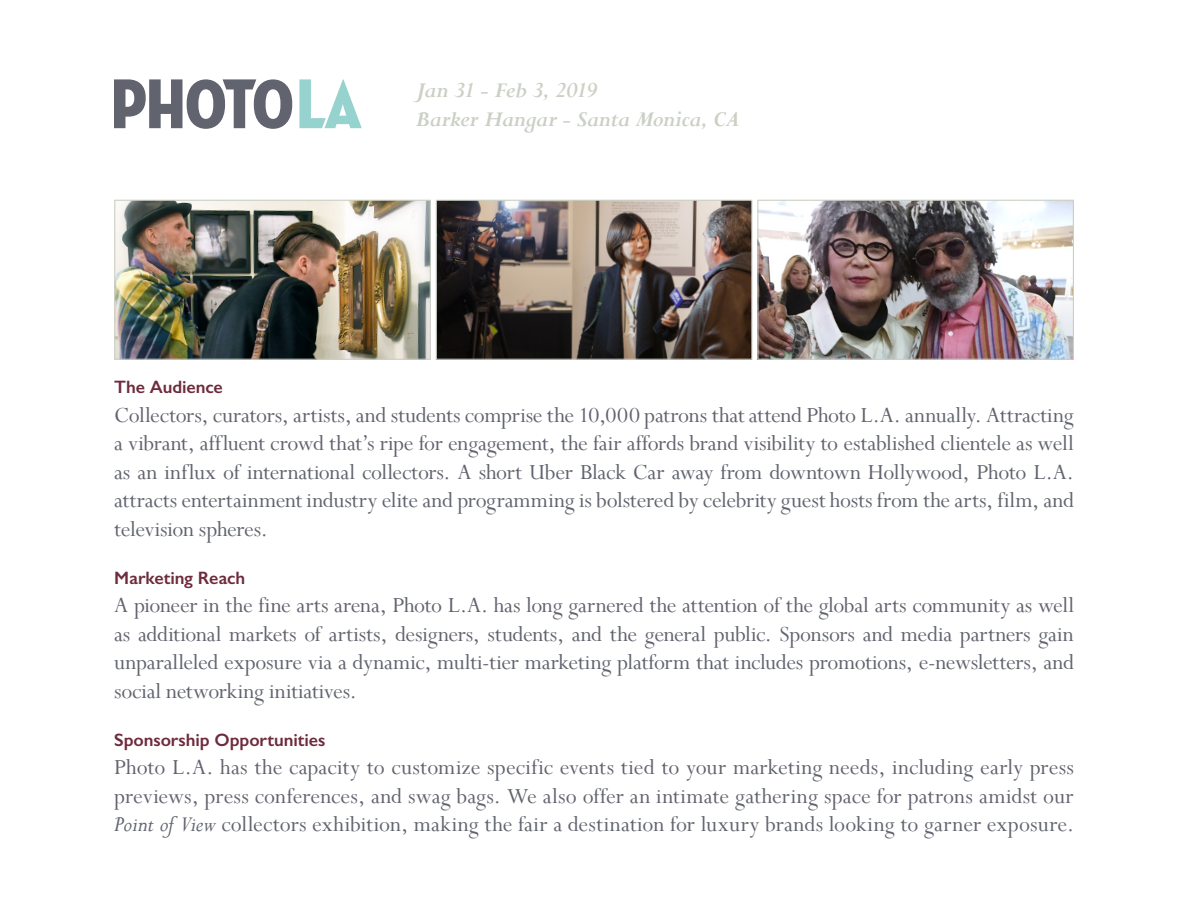
<style>
.page{position:relative;width:1188px;height:918px;background:#fff}
.page>*{position:absolute;margin:0;border:0;box-sizing:border-box;transform-origin:0 0}
.t1{font:24px/28.5px "Perpetua";letter-spacing:-.005em;color:#61646e;text-align:justify}
.t2{font:italic 700 24px/28.8px "Perpetua";letter-spacing:-.02em;color:#cbd0c5}
.t3{font:600 18px "Gill Sans";letter-spacing:-.005em;color:#6e2b3d}
.s1{font-style:italic}
</style>
<div class="page">
<svg style="left:299px;top:79px;width:63px;height:49px"></svg>
<svg style="left:114px;top:79px;width:178px;height:50px"></svg>
<img style="left:438px;top:202px;width:312px;height:156px">
<div style="left:436px;top:200px;width:316px;height:160px;border:1px solid #cbd0c5"></div>
<img style="left:116px;top:202px;width:313px;height:156px">
<div style="left:114px;top:200px;width:317px;height:160px;border:1px solid #cbd0c5"></div>
<img style="left:759px;top:202px;width:313px;height:156px">
<div style="left:757px;top:200px;width:317px;height:160px;border:1px solid #cbd0c5"></div>
<p class="t2" style="left:416px;top:76px;width:326px">Jan 31 - Feb 3, 2019<br>Barker Hangar - Santa Monica, CA</p>
<p class="t3" style="left:114px;top:376px;width:110px">The Audience</p>
<p class="t1" style="left:114px;top:400px;width:961px">Collectors, curators, artists, and students comprise the 10,000 patrons that attend Photo L.A. annually. Attracting a vibrant, affluent crowd that’s ripe for engagement, the fair affords brand visibility to established clientele as well as an influx of international collectors. A short Uber Black Car away from downtown Hollywood, Photo L.A. attracts entertainment industry elite and programming is bolstered by celebrity guest hosts from the arts, film, and television spheres.</p>
<p class="t3" style="left:114px;top:567px;width:133px">Marketing Reach</p>
<p class="t1" style="left:114px;top:591px;width:961px">A pioneer in the fine arts arena, Photo L.A. has long garnered the attention of the global arts community as well as additional markets of artists, designers, students, and the general public. Sponsors and media partners gain unparalleled exposure via a dynamic, multi-tier marketing platform that includes promotions, e-newsletters, and social networking initiatives.</p>
<p class="t3" style="left:114px;top:729px;width:213px">Sponsorship Opportunities</p>
<p class="t1" style="left:114px;top:753px;width:961px">Photo L.A. has the capacity to customize specific events tied to your marketing needs, including early press previews, press conferences, and swag bags. We also offer an intimate gathering space for patrons amidst our <span class="s1">Point of View</span> collectors exhibition, making the fair a destination for luxury brands looking to garner exposure.</p>
</div>
